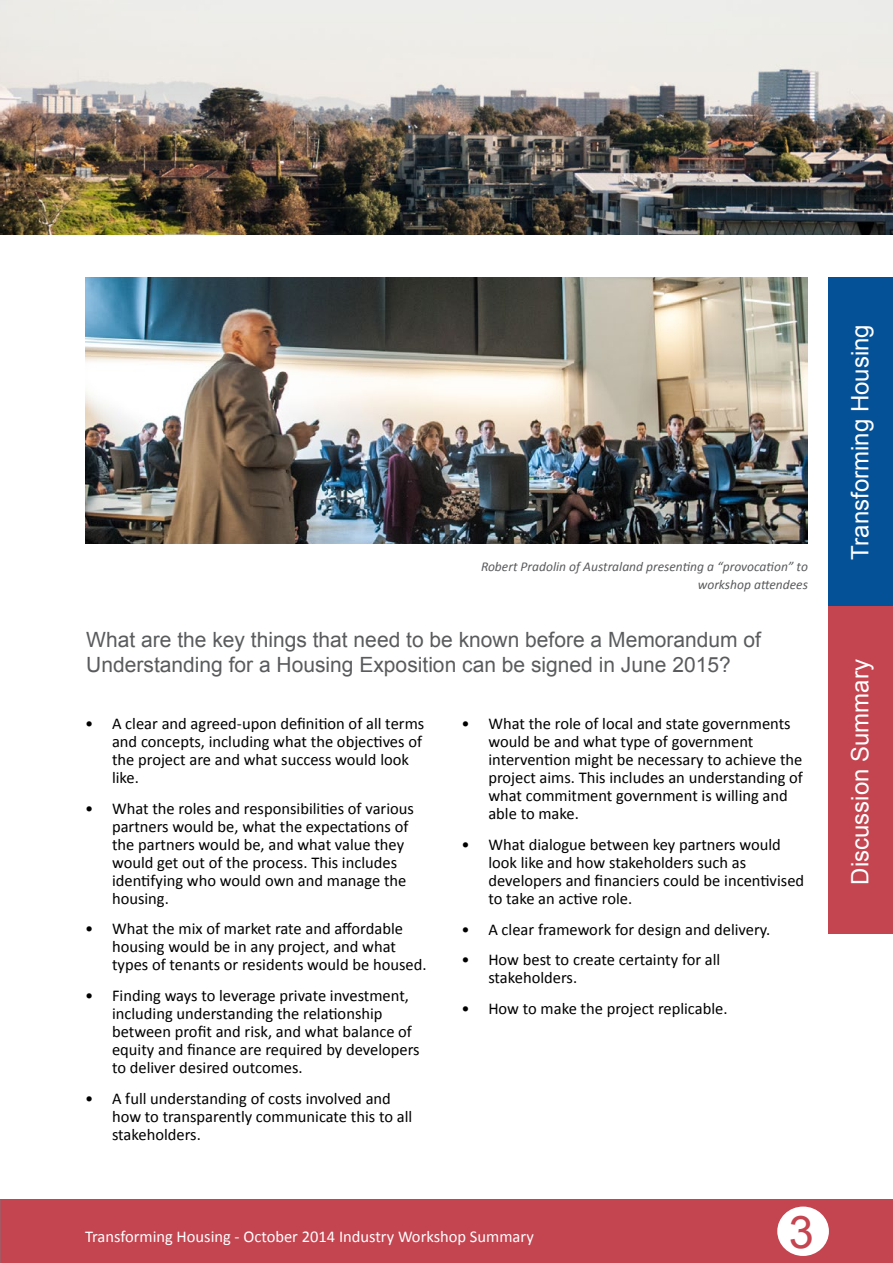
<style>
.page{position:relative;width:893px;height:1263px;background:#fff}
.page>*{position:absolute;margin:0;border:0;box-sizing:border-box;transform-origin:0 0}
.t1{font:45px "Arial";color:#c44450}
.t2{font:24px "Arial";color:#fff}
.t3{font:21px/25.2px "Arial";color:#5a5b5d}
.t4{font:16.5px/18px "Calibri";color:#000}
.t5{font:16.5px "Calibri";color:#fff}
.t6{font:italic 13.5px/18px "Calibri";color:#5a5b5d;text-align:right}
</style>
<div class="page">
<div style="left:0;top:1199px;width:893px;height:64px;background:#c44450"></div>
<div style="left:828px;top:605px;width:65px;height:329px;background:#c44450"></div>
<div style="left:777px;top:1206px;width:52px;height:50px;background:#fff;border-radius:50%"></div>
<div style="left:828px;top:277px;width:65px;height:329px;background:#055198"></div>
<img style="left:0;top:0;width:893px;height:234px">
<img style="left:85px;top:277px;width:723px;height:267px">
<p class="t6" style="left:481px;top:557px;width:328px">Robert Pradolin of Australand presenting a “provocation” to workshop attendees</p>
<p class="t3" style="left:86px;top:627px;width:676px">What are the key things that need to be known before a Memorandum of<br>Understanding for a Housing Exposition can be signed in June 2015?</p>
<p class="t4" style="left:112px;top:714px;width:314px;text-indent:-27px">• A clear and agreed-upon definition of all terms and concepts, including what the objectives of the project are and what success would look like.</p>
<p class="t4" style="left:112px;top:799px;width:303px;text-indent:-27px">• What the roles and responsibilities of various partners would be, what the expectations of the partners would be, and what value they would get out of the process. This includes identifying who would own and manage the housing.</p>
<p class="t4" style="left:112px;top:920px;width:316px;text-indent:-27px">• What the mix of market rate and affordable housing would be in any project, and what types of tenants or residents would be housed.</p>
<p class="t4" style="left:112px;top:987px;width:309px;text-indent:-27px">• Finding ways to leverage private investment, including understanding the relationship between profit and risk, and what balance of equity and finance are required by developers to deliver desired outcomes.</p>
<p class="t4" style="left:112px;top:1089px;width:302px;text-indent:-27px">• A full understanding of costs involved and how to transparently communicate this to all stakeholders.</p>
<p class="t4" style="left:488px;top:714px;width:316px;text-indent:-27px">• What the role of local and state governments would be and what type of government intervention might be necessary to achieve the project aims. This includes an understanding of what commitment government is willing and able to make.</p>
<p class="t4" style="left:488px;top:835px;width:317px;text-indent:-27px">• What dialogue between key partners would look like and how stakeholders such as developers and financiers could be incentivised to take an active role.</p>
<p class="t4" style="left:461px;top:920px;width:311px">• A clear framework for design and delivery.</p>
<p class="t4" style="left:488px;top:951px;width:233px;text-indent:-27px">• How best to create certainty for all stakeholders.</p>
<p class="t4" style="left:461px;top:999px;width:268px">• How to make the project replicable.</p>
<p class="t5" style="left:85px;top:1226px;width:450px">Transforming Housing - October 2014 Industry Workshop Summary</p>
<h1 class="t1" style="left:789px;top:1203px;width:27px">3</h1>
<h2 class="t2" style="left:844px;top:559px;width:237px;rotate:-90deg">Transforming Housing</h2>
<h2 class="t2" style="left:844px;top:885px;width:227px;rotate:-90deg">Discussion Summary</h2>
</div>
